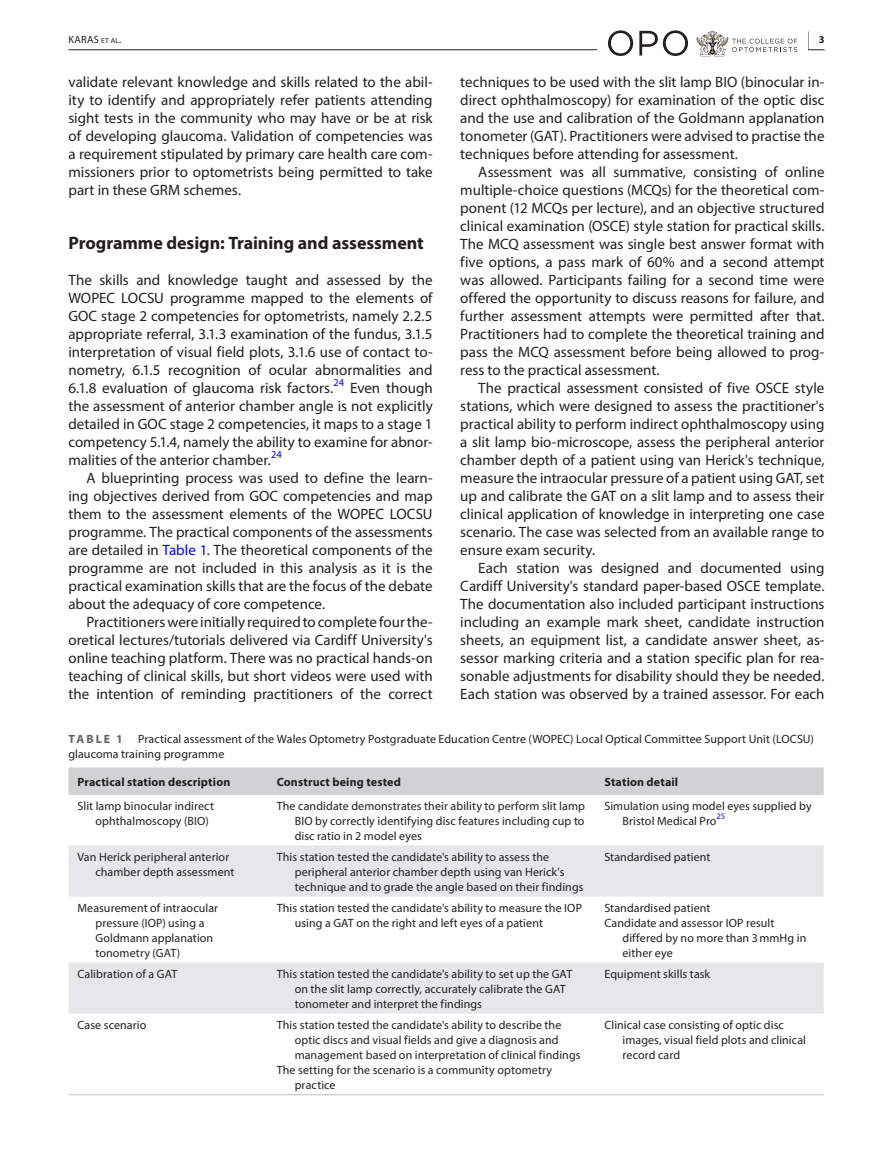
<style>
.page{position:relative;width:893px;height:1174px;background:#fff}
.page>*{position:absolute;margin:0;border:0;box-sizing:border-box;transform-origin:0 0}
.t1{font:700 18.15px "Myriad Pro";color:#231f20;scale:.4 1}
.t2{font:700 18px "Myriad Pro";letter-spacing:-.005em;color:#231f20}
.t3{font:15px/18px "Myriad Pro";color:#231f20;text-align:justify}
.t4{font:12px/15px "Myriad Pro";letter-spacing:.005em;color:#231f20}
.t5{font:700 12px "Myriad Pro";letter-spacing:.01em;color:#231f20}
.t6{font:700 12px "Myriad Pro";letter-spacing:.165em;color:#636366}
.t7{font:10.5px "Myriad Pro";letter-spacing:.025em;color:#231f20}
.t8{font:10.5px "Myriad Pro";color:#00f}
.s1{font-size:7.35px}
.s2{font-size:10.5px}
.s3{color:#00f}
</style>
<div class="page">
<hr style="left:68px;top:49px;width:756px;height:1px;background:#231f20">
<div style="left:597px;top:30px;width:211px;height:26px;background:#fff"></div>
<svg style="left:696px;top:31px;width:101px;height:25px"></svg>
<svg style="left:608px;top:30px;width:80px;height:26px"></svg>
<div style="left:68px;top:767px;width:756px;height:28px;background:#d1d2d4"></div>
<svg style="left:68px;top:845px;width:756px;height:168px;fill:#e6e7e9"></svg>
<hr style="left:68px;top:1094px;width:200px;height:1px;background:#d1d2d4">
<hr style="left:268px;top:1094px;width:327px;height:1px;background:#d1d2d4">
<hr style="left:595px;top:1094px;width:229px;height:1px;background:#d1d2d4">
<p class="t7" style="left:68px;top:33px;width:54px">KARAS <span class="s1">et al</span>.</p>
<p class="t1" style="left:807px;top:27px;width:45px">| <span class="s2">3</span></p>
<p class="t3" style="left:68px;top:73px;width:366px">validate relevant knowledge and skills related to the abil&shy;ity to identify and appropriately refer patients attending sight tests in the community who may have or be at risk of developing glaucoma. Validation of competencies was a requirement stipulated by primary care health care com&shy;missioners prior to optometrists being permitted to take part in these GRM schemes.</p>
<p class="t2" style="left:68px;top:231px;width:357px">Programme design: Training and assessment</p>
<p class="t3" style="left:68px;top:271px;width:366px">The skills and knowledge taught and assessed by the WOPEC LOCSU programme mapped to the elements of GOC stage 2 competencies for optometrists, namely 2.2.5 appropriate referral, 3.1.3 examination of the fundus, 3.1.5 interpretation of visual field plots, 3.1.6 use of contact to&shy;nometry, 6.1.5 recognition of ocular abnormalities and 6.1.8 evaluation of glaucoma risk factors.</p>
<p class="t3" style="left:460px;top:73px;width:366px">techniques to be used with the slit lamp BIO (binocular in&shy;direct ophthalmoscopy) for examination of the optic disc and the use and calibration of the Goldmann applanation tonometer (GAT). Practitioners were advised to practise the techniques before attending for assessment.</p>
<p class="t3" style="left:460px;top:163px;width:366px;text-indent:18px">Assessment was all summative, consisting of online multiple-choice questions (MCQs) for the theoretical com&shy;ponent (12 MCQs per lecture), and an objective structured clinical examination (OSCE) style station for practical skills.<br>The MCQ assessment was single best answer format with five options, a pass mark of 60% and a second attempt was allowed. Participants failing for a second time were offered the opportunity to discuss reasons for failure, and further assessment attempts were permitted after that.<br>Practitioners had to complete the theoretical training and pass the MCQ assessment before being allowed to prog&shy;ress to the practical assessment.</p>
<p class="t3" style="left:460px;top:379px;width:366px;text-indent:18px">The practical assessment consisted of five OSCE style stations, which were designed to assess the practitioner's practical ability to perform indirect ophthalmoscopy using a slit lamp bio-microscope, assess the peripheral anterior chamber depth of a patient using van Herick's technique, measure the intraocular pressure of a patient using GAT, set up and calibrate the GAT on a slit lamp and to assess their clinical application of knowledge in interpreting one case scenario. The case was selected from an available range to ensure exam security.</p>
<p class="t3" style="left:460px;top:559px;width:366px;text-indent:18px">Each station was designed and documented using Cardiff University's standard paper-based OSCE template.<br>The documentation also included participant instructions including an example mark sheet, candidate instruction sheets, an equipment list, a candidate answer sheet, as&shy;sessor marking criteria and a station specific plan for rea&shy;sonable adjustments for disability should they be needed.<br>Each station was observed by a trained assessor. For each</p>
<p class="t8" style="left:334px;top:376px;width:12px">24</p>
<p class="t3" style="left:68px;top:379px;width:366px;text-indent:282px">Even though the assessment of anterior chamber angle is not explicitly detailed in GOC stage 2 competencies, it maps to a stage 1 competency 5.1.4, namely the ability to examine for abnor&shy;malities of the anterior chamber.</p>
<p class="t8" style="left:271px;top:448px;width:12px">24</p>
<p class="t3" style="left:68px;top:469px;width:366px;text-indent:18px">A blueprinting process was used to define the learn&shy;ing objectives derived from GOC competencies and map them to the assessment elements of the WOPEC LOCSU programme. The practical components of the assessments are detailed in <span class="s3">Table 1</span>. The theoretical components of the programme are not included in this analysis as it is the practical examination skills that are the focus of the debate about the adequacy of core competence.</p>
<p class="t3" style="left:68px;top:613px;width:366px;text-indent:18px">Practitioners were initially required to complete four the&shy;oretical lectures/tutorials delivered via Cardiff University's online teaching platform. There was no practical hands-on teaching of clinical skills, but short videos were used with the intention of reminding practitioners of the correct</p>
<p class="t4" style="left:68px;top:731px;width:747px;text-indent:70px">Practical assessment of the Wales Optometry Postgraduate Education Centre (WOPEC) Local Optical Committee Support Unit (LOCSU) glaucoma training programme</p>
<p class="t5" style="left:77px;top:774px;width:154px">Practical station description</p>
<p class="t5" style="left:277px;top:774px;width:126px">Construct being tested</p>
<p class="t5" style="left:604px;top:774px;width:75px">Station detail</p>
<p class="t4" style="left:95px;top:798px;width:120px;text-indent:-18px">Slit lamp binocular indirect ophthalmoscopy (BIO)</p>
<p class="t4" style="left:295px;top:798px;width:292px;text-align:justify;text-indent:-18px">The candidate demonstrates their ability to perform slit lamp BIO by correctly identifying disc features including cup to disc ratio in 2 model eyes</p>
<p class="t4" style="left:622px;top:798px;width:191px;text-indent:-18px">Simulation using model eyes supplied by<br>Bristol Medical Pro<sup>25</sup></p>
<p class="t4" style="left:95px;top:849px;width:141px;text-indent:-18px">Van Herick peripheral anterior chamber depth assessment</p>
<p class="t4" style="left:295px;top:849px;width:290px;text-indent:-18px">This station tested the candidate's ability to assess the peripheral anterior chamber depth using van Herick's technique and to grade the angle based on their findings</p>
<p class="t4" style="left:604px;top:849px;width:107px">Standardised patient</p>
<p class="t4" style="left:95px;top:900px;width:124px;text-indent:-18px">Measurement of intraocular pressure (IOP) using a<br>Goldmann applanation tonometry (GAT)</p>
<p class="t4" style="left:295px;top:900px;width:289px;text-indent:-18px">This station tested the candidate's ability to measure the IOP using a GAT on the right and left eyes of a patient</p>
<p class="t4" style="left:604px;top:900px;width:107px">Standardised patient</p>
<p class="t6" style="left:69px;top:731px;width:56px">TABLE 1</p>
<p class="t4" style="left:604px;top:915px;width:172px">Candidate and assessor IOP result</p>
<p class="t4" style="left:622px;top:930px;width:185px">differed by no more than 3mmHg in</p>
<p class="t4" style="left:622px;top:945px;width:52px">either eye</p>
<p class="t4" style="left:77px;top:966px;width:102px">Calibration of a GAT</p>
<p class="t4" style="left:295px;top:966px;width:279px;text-indent:-18px">This station tested the candidate's ability to set up the GAT on the slit lamp correctly, accurately calibrate the GAT tonometer and interpret the findings</p>
<p class="t4" style="left:604px;top:966px;width:107px">Equipment skills task</p>
<p class="t4" style="left:77px;top:1017px;width:70px">Case scenario</p>
<p class="t4" style="left:277px;top:1017px;width:286px">This station tested the candidate's ability to describe the</p>
<p class="t4" style="left:295px;top:1032px;width:266px">optic discs and visual fields and give a diagnosis and</p>
<p class="t4" style="left:295px;top:1047px;width:287px">management based on interpretation of clinical findings</p>
<p class="t4" style="left:277px;top:1062px;width:277px">The setting for the scenario is a community optometry</p>
<p class="t4" style="left:295px;top:1077px;width:42px">practice</p>
<p class="t4" style="left:622px;top:1017px;width:185px;text-indent:-18px">Clinical case consisting of optic disc images, visual field plots and clinical record card</p>
</div>
